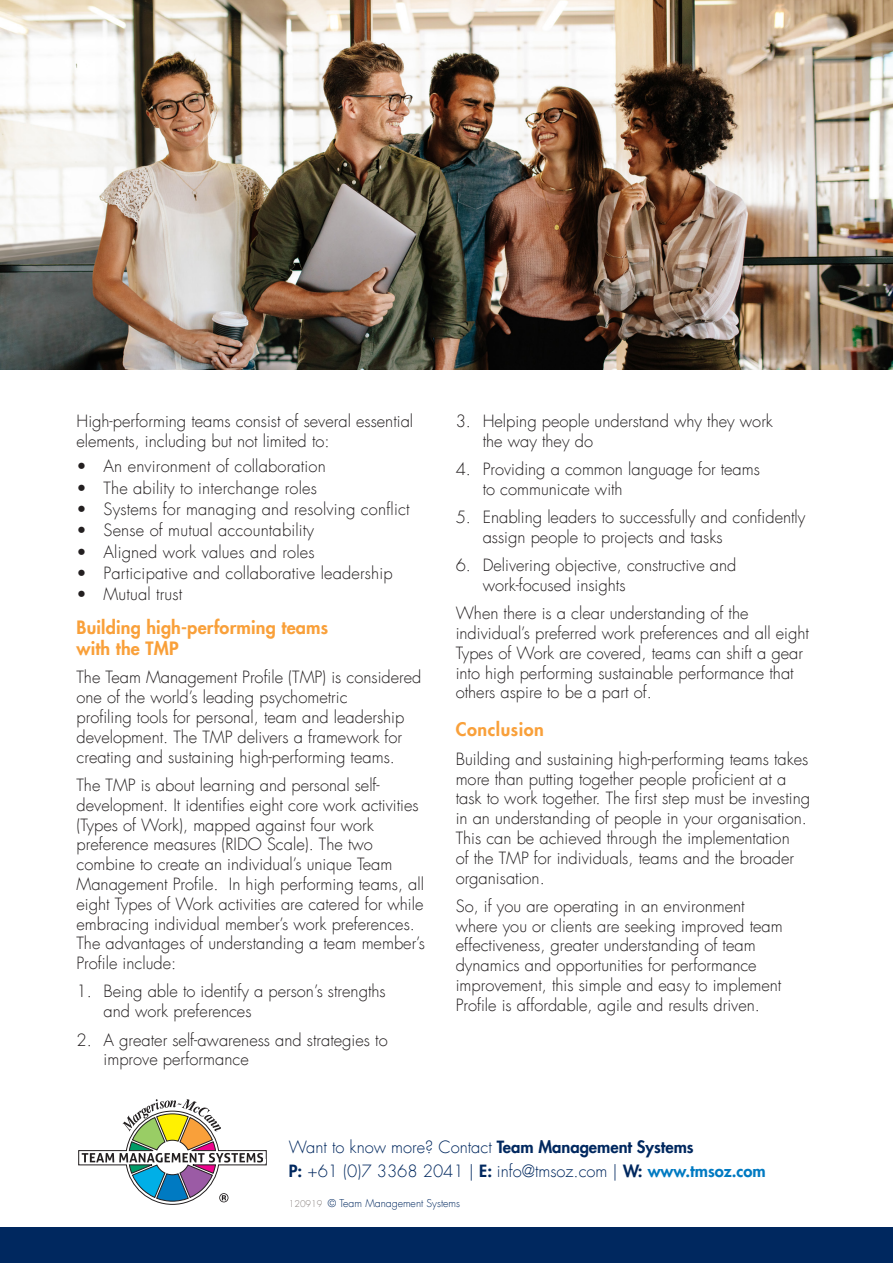
<style>
.page{position:relative;width:893px;height:1263px;background:#fff}
.page>*{position:absolute;margin:0;border:0;box-sizing:border-box;transform-origin:0 0}
.t1{font:800 18px/21px "Futura LT";letter-spacing:.01em;color:#f9a03a}
.t2{font:800 18px "Futura LT";letter-spacing:.03em;color:#f9a03a}
.BodyCopy{font:300 16.5px/19.8px "Futura LT";color:#231f20}
.For_more_information{font:300 16.5px/24px "Futura LT";color:#00285f}
.For_more_information-2{font:300 10.5px "Futura LT";color:#00285f}
.s1{font-weight:800}
.s2{font-weight:800;color:#007ac2}
.s3{font-size:9px;color:#867f7c}
</style>
<div class="page">
<img style="left:0;top:0;width:893px;height:369px">
<div style="left:0;top:1227px;width:893px;height:36px;background:#00285f"></div>
<svg style="left:78px;top:1099px;width:189px;height:106px"></svg>
<p class="BodyCopy" style="left:77px;top:411px;width:338px">High-performing teams consist of several essential elements, including but not limited to:</p>
<p class="BodyCopy" style="left:77px;top:457px;width:251px">• An environment of collaboration</p>
<p class="BodyCopy" style="left:77px;top:478px;width:242px">• The ability to interchange roles</p>
<p class="BodyCopy" style="left:77px;top:499px;width:334px">• Systems for managing and resolving conflict</p>
<p class="BodyCopy" style="left:77px;top:521px;width:239px">• Sense of mutual accountability</p>
<p class="BodyCopy" style="left:77px;top:542px;width:240px">• Aligned work values and roles</p>
<p class="BodyCopy" style="left:77px;top:563px;width:318px">• Participative and collaborative leadership</p>
<p class="BodyCopy" style="left:77px;top:585px;width:107px">• Mutual trust</p>
<p class="t1" style="left:77px;top:617px;width:253px">Building high-performing teams with the TMP</p>
<p class="BodyCopy" style="left:77px;top:668px;width:346px">The Team Management Profile (TMP) is considered one of the world’s leading psychometric<br>profiling tools for personal, team and leadership development. The TMP delivers a framework for creating and sustaining high-performing teams.</p>
<p class="BodyCopy" style="left:77px;top:775px;width:350px">The TMP is about learning and personal self&shy;development. It identifies eight core work activities (Types of Work), mapped against four work preference measures (RIDO Scale). The two combine to create an individual’s unique Team Management Profile. In high performing teams, all eight Types of Work activities are catered for while embracing individual member’s work preferences.<br>The advantages of understanding a team member’s Profile include:</p>
<p class="BodyCopy" style="left:104px;top:982px;width:284px;text-indent:-27px">1. Being able to identify a person’s strengths and work preferences</p>
<p class="BodyCopy" style="left:104px;top:1030px;width:286px;text-indent:-27px">2. A greater self-awareness and strategies to improve performance</p>
<p class="BodyCopy" style="left:483px;top:411px;width:292px;text-indent:-27px">3. Helping people understand why they work the way they do</p>
<p class="BodyCopy" style="left:483px;top:459px;width:279px;text-indent:-27px">4. Providing a common language for teams to communicate with</p>
<p class="BodyCopy" style="left:483px;top:508px;width:324px;text-indent:-27px">5. Enabling leaders to successfully and confidently assign people to projects and tasks</p>
<p class="BodyCopy" style="left:483px;top:556px;width:255px;text-indent:-27px">6. Delivering objective, constructive and work-focused insights</p>
<p class="BodyCopy" style="left:456px;top:604px;width:355px">When there is a clear understanding of the individual’s preferred work preferences and all eight Types of Work are covered, teams can shift a gear into high performing sustainable performance that others aspire to be a part of.</p>
<p class="t2" style="left:456px;top:718px;width:90px">Conclusion</p>
<p class="BodyCopy" style="left:456px;top:749px;width:356px">Building and sustaining high-performing teams takes more than putting together people proficient at a task to work together. The first step must be investing in an understanding of people in your organisation.<br>This can be achieved through the implementation<br>of the TMP for individuals, teams and the broader organisation.</p>
<p class="BodyCopy" style="left:456px;top:896px;width:329px">So, if you are operating in an environment where you or clients are seeking improved team effectiveness, greater understanding of team dynamics and opportunities for performance improvement, this simple and easy to implement Profile is affordable, agile and results driven.</p>
<p class="For_more_information" style="left:289px;top:1135px;width:478px">Want to know more? Contact <span class="s1">Team Management Systems<br>P:</span> +61 (0)7 3368 2041 | <span class="s1">E:</span> info@tmsoz.com | <span class="s1">W:</span> <span class="s2">www.tmsoz.com</span></p>
<p class="For_more_information-2" style="left:289px;top:1196px;width:173px"><span class="s3">120919</span> © Team Management Systems</p>
</div>
